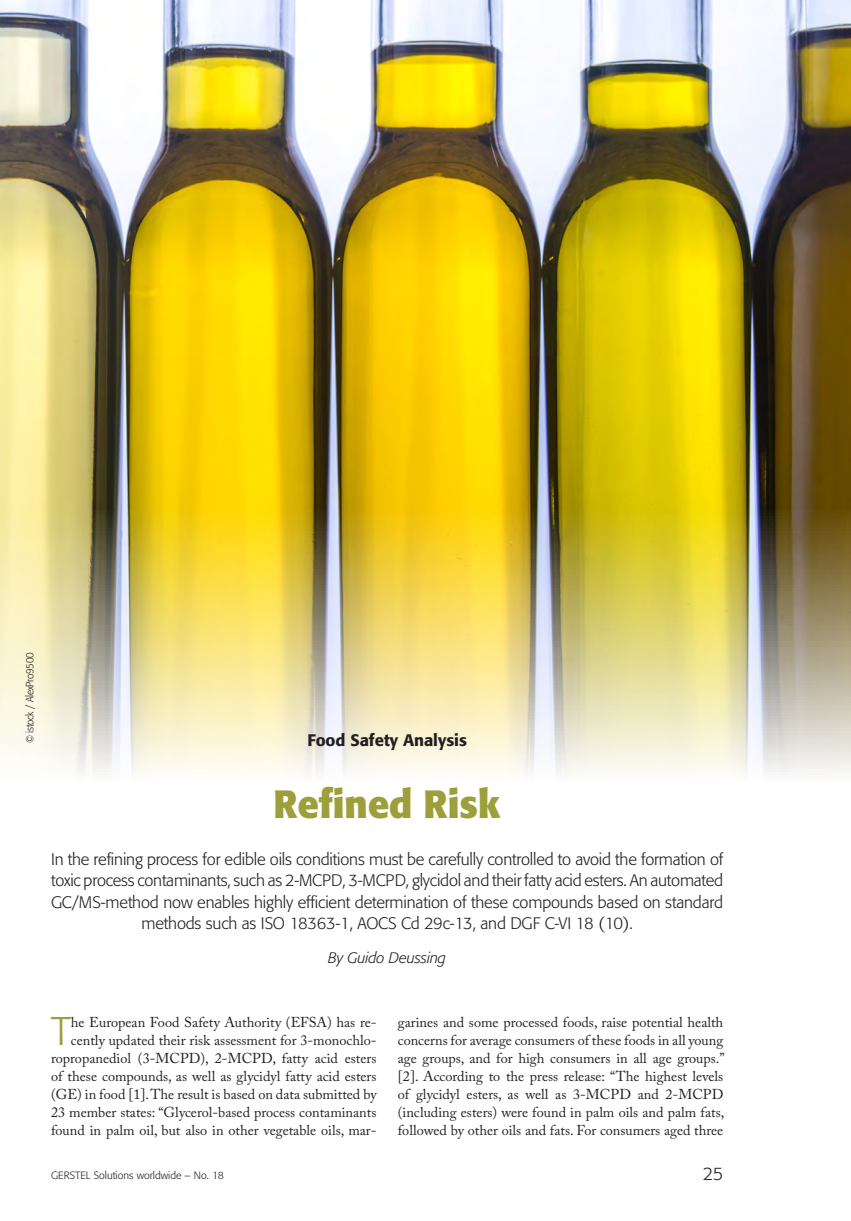
<style>
.page{position:relative;width:851px;height:1221px;background:#fff}
.page>*{position:absolute;margin:0;border:0;box-sizing:border-box;transform-origin:0 0}
.t1{font:300 39.6px "Formata";color:#9c9f3a}
.t2{font:700 39px "Formata";color:#9c9f3a;scale:.96 1}
.t3{font:300 18px "Formata";color:#231f20}
.t4{font:300 16.5px/21px "Formata";letter-spacing:-.01em;color:#231f20;text-align:center}
.t5{font:500 16.5px "Formata";color:#231f20}
.t6{font:italic 300 15px "Formata";letter-spacing:-.01em;color:#231f20}
.t7{font:14.25px/18px "Adobe Caslon Pro";color:#231f20;text-align:right}
.t8{font:300 10.5px "Formata";color:#231f20}
.t9{font:300 10.5px "Formata";letter-spacing:-.02em;color:#231f20;scale:.92 1}
</style>
<div class="page">
<img style="left:0;top:0;width:850px;height:772px">
<p class="t9" style="left:24px;top:743px;width:100px;rotate:-90deg">© istock / AlexPro9500</p>
<p class="t5" style="left:307px;top:730px;width:161px">Food Safety Analysis</p>
<h2 class="t2" style="left:273px;top:779px;width:238px">Refined Risk</h2>
<p class="t4" style="left:51px;top:849px;width:673px">In the refining process for edible oils conditions must be carefully controlled to avoid the formation of toxic process contaminants, such as 2-MCPD, 3-MCPD, glycidol and their fatty acid esters. An automated GC/MS-method now enables highly efficient determination of these compounds based on standard methods such as ISO 18363-1, AOCS Cd 29c-13, and DGF C-VI 18 (10).</p>
<p class="t6" style="left:328px;top:948px;width:119px">By Guido Deussing</p>
<p class="t7" style="left:51px;top:1012px;width:327px">he European Food Safety Authority (EFSA) has re&shy;cently updated their risk assessment for 3-monochlo&shy;ropropanediol (3-MCPD), 2-MCPD, fatty acid esters of these compounds, as well as glycidyl fatty acid esters (GE) in food [1]. The result is based on data submitted by 23 member states: “Glycerol-based process contaminants found in palm oil, but also in other vegetable oils, mar-</p>
<p class="t7" style="left:398px;top:1012px;width:328px;text-align:justify">garines and some processed foods, raise potential health concerns for average consumers of these foods in all young age groups, and for high consumers in all age groups.” [2]. According to the press release: “The highest levels of glycidyl esters, as well as 3-MCPD and 2-MCPD (including esters) were found in palm oils and palm fats, followed by other oils and fats. For consumers aged three</p>
<p class="t8" style="left:51px;top:1168px;width:174px">GERSTEL Solutions worldwide – No. 18</p>
<p class="t3" style="left:702px;top:1162px;width:22px">25</p>
<h1 class="t1" style="left:51px;top:1007px;width:21px">T</h1>
</div>
